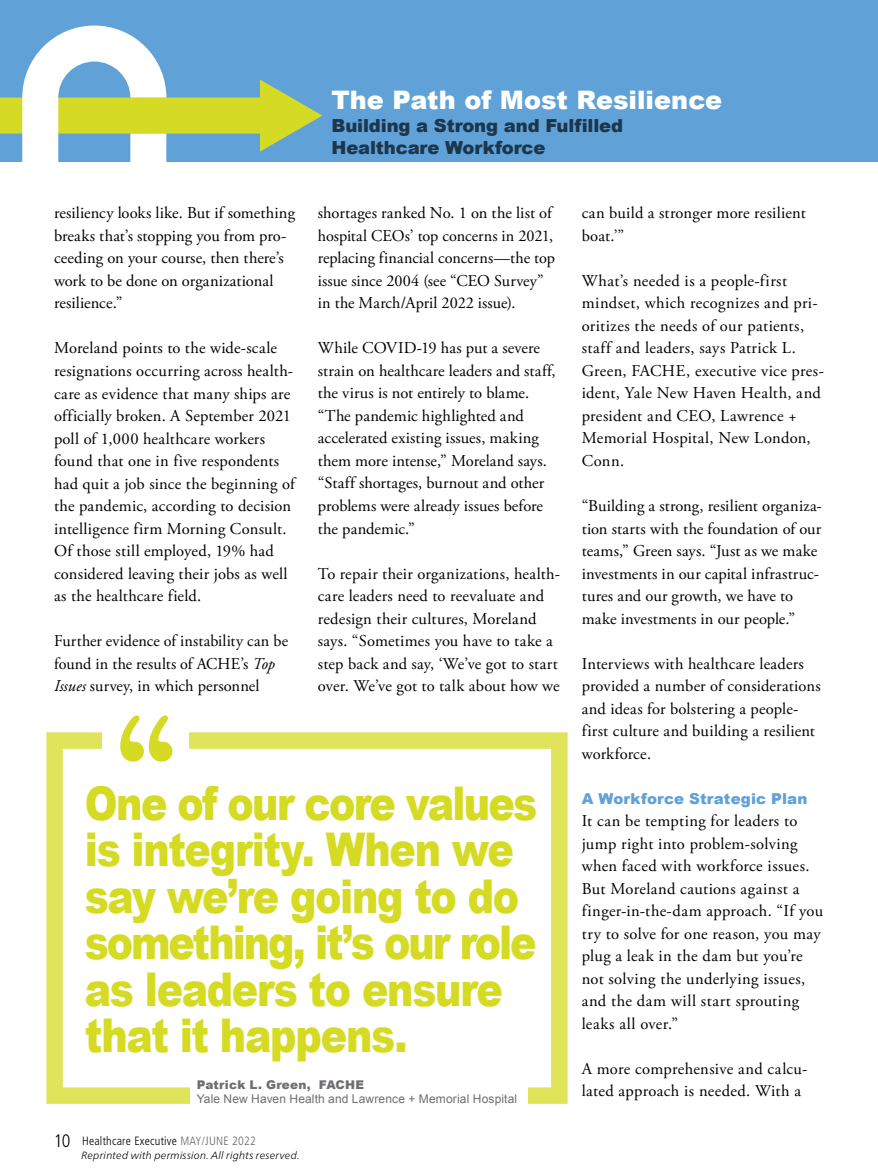
<style>
.page{position:relative;width:878px;height:1175px;background:#fff}
.page>*{position:absolute;margin:0;border:0;box-sizing:border-box;transform-origin:0 0}
.t1{font:157.5px "American Typewriter";color:#d5db23}
.t2{font:900 46.5px/46.5px "Arial";letter-spacing:-.035em;color:#d5db23;scale:.85 1}
.t3{font:900 25.5px "Arial";color:#fff}
.t4{font:900 18px/22.5px "Arial";letter-spacing:-.005em;color:#1d364c}
.t5{font:16.5px/22.5px "Adobe Garamond Pro";letter-spacing:.01em;color:#000}
.t6{font:900 15px "Arial";letter-spacing:.01em;color:#60a1d7}
.t7{font:12px "Arial";letter-spacing:.01em;color:#6d6e71}
.t8{font:300 condensed 12px "Frutiger LT Std";letter-spacing:.02em;color:#000}
.t9{font:900 12px "Arial";letter-spacing:.02em;color:#6d6e71}
.t10{font:italic 300 10.5px "Frutiger Neue LT Pro";letter-spacing:.015em;color:#000}
.s1{font-style:italic}
.s2{font-size:18px}
.s3{color:#636466}
</style>
<div class="page">
<div style="left:46px;top:732px;width:521px;height:371px;border:16px solid #dfe45a"></div>
<div style="left:103px;top:707px;width:86px;height:119px;background:#fff"></div>
<div style="left:190px;top:1080px;width:337px;height:35px;background:#fff"></div>
<div style="left:0;top:0;width:878px;height:161px;background:#60a2d8"></div>
<svg style="left:0;top:26px;width:323px;height:135px"></svg>
<h3 class="t3" style="left:331px;top:81px;width:392px">The Path of Most Resilience</h3>
<p class="t4" style="left:331px;top:113px;width:293px">Building a Strong and Fulfilled<br>Healthcare Workforce</p>
<p class="t5" style="left:54px;top:202px;width:242px">resiliency looks like. But if something breaks that’s stopping you from pro&shy;ceeding on your course, then there’s work to be done on organizational resilience.”</p>
<p class="t5" style="left:54px;top:337px;width:242px">Moreland points to the wide-scale resignations occurring across health&shy;care as evidence that many ships are officially broken. A September 2021 poll of 1,000 healthcare workers found that one in five respondents had quit a job since the beginning of the pandemic, according to decision intelligence firm Morning Consult.<br>Of those still employed, 19% had considered leaving their jobs as well as the healthcare field.</p>
<p class="t5" style="left:54px;top:630px;width:235px">Further evidence of instability can be found in the results of ACHE’s <span class="s1">Top<br>Issues</span> survey, in which personnel</p>
<h1 class="t1" style="left:111px;top:653px;width:70px">“</h1>
<p class="t5" style="left:318px;top:202px;width:238px">shortages ranked No. 1 on the list of hospital CEOs’ top concerns in 2021, replacing financial concerns—the top issue since 2004 (see “CEO Survey” in the March/April 2022 issue).</p>
<p class="t5" style="left:318px;top:337px;width:239px">While COVID-19 has put a severe strain on healthcare leaders and staff, the virus is not entirely to blame. “The pandemic highlighted and accelerated existing issues, making them more intense,” Moreland says. “Staff shortages, burnout and other problems were already issues before the pandemic.”</p>
<p class="t5" style="left:318px;top:562px;width:244px">To repair their organizations, health&shy;care leaders need to reevaluate and redesign their cultures, Moreland says. “Sometimes you have to take a step back and say, ‘We’ve got to start over. We’ve got to talk about how we</p>
<h2 class="t2" style="left:85px;top:778px;width:534px">One of our core values</h2>
<h2 class="t2" style="left:85px;top:824px;width:533px">is integrity. When we say we’re going to do something, it’s our role as leaders to ensure that it happens.</h2>
<p class="t9" style="left:197px;top:1076px;width:169px">Patrick L. Green, FACHE</p>
<p class="t7" style="left:197px;top:1090px;width:322px">Yale New Haven Health and Lawrence + Memorial Hospital</p>
<p class="t8" style="left:54px;top:1134px;width:203px"><span class="s2">10</span> Healthcare Executive <span class="s3">MAY/JUNE 2022</span></p>
<p class="t10" style="left:81px;top:1149px;width:220px">Reprinted with permission. All rights reserved.</p>
<p class="t5" style="left:581px;top:202px;width:225px">can build a stronger more resilient boat.’”</p>
<p class="t5" style="left:581px;top:270px;width:244px">What’s needed is a people-first mindset, which recognizes and pri&shy;oritizes the needs of our patients, staff and leaders, says Patrick L.<br>Green, FACHE, executive vice pres&shy;ident, Yale New Haven Health, and president and CEO, Lawrence +<br>Memorial Hospital, New London,<br>Conn.</p>
<p class="t5" style="left:581px;top:495px;width:242px">“Building a strong, resilient organiza&shy;tion starts with the foundation of our teams,” Green says. “Just as we make investments in our capital infrastruc&shy;tures and our growth, we have to make investments in our people.”</p>
<p class="t5" style="left:581px;top:652px;width:240px">Interviews with healthcare leaders provided a number of considerations and ideas for bolstering a people&shy;first culture and building a resilient workforce.</p>
<p class="t6" style="left:581px;top:787px;width:227px">A Workforce Strategic Plan</p>
<p class="t5" style="left:581px;top:810px;width:243px">It can be tempting for leaders to jump right into problem-solving when faced with workforce issues.<br>But Moreland cautions against a finger-in-the-dam approach. “If you try to solve for one reason, you may plug a leak in the dam but you’re not solving the underlying issues, and the dam will start sprouting leaks all over.”</p>
<p class="t5" style="left:581px;top:1057px;width:227px">A more comprehensive and calcu&shy;lated approach is needed. With a</p>
</div>
